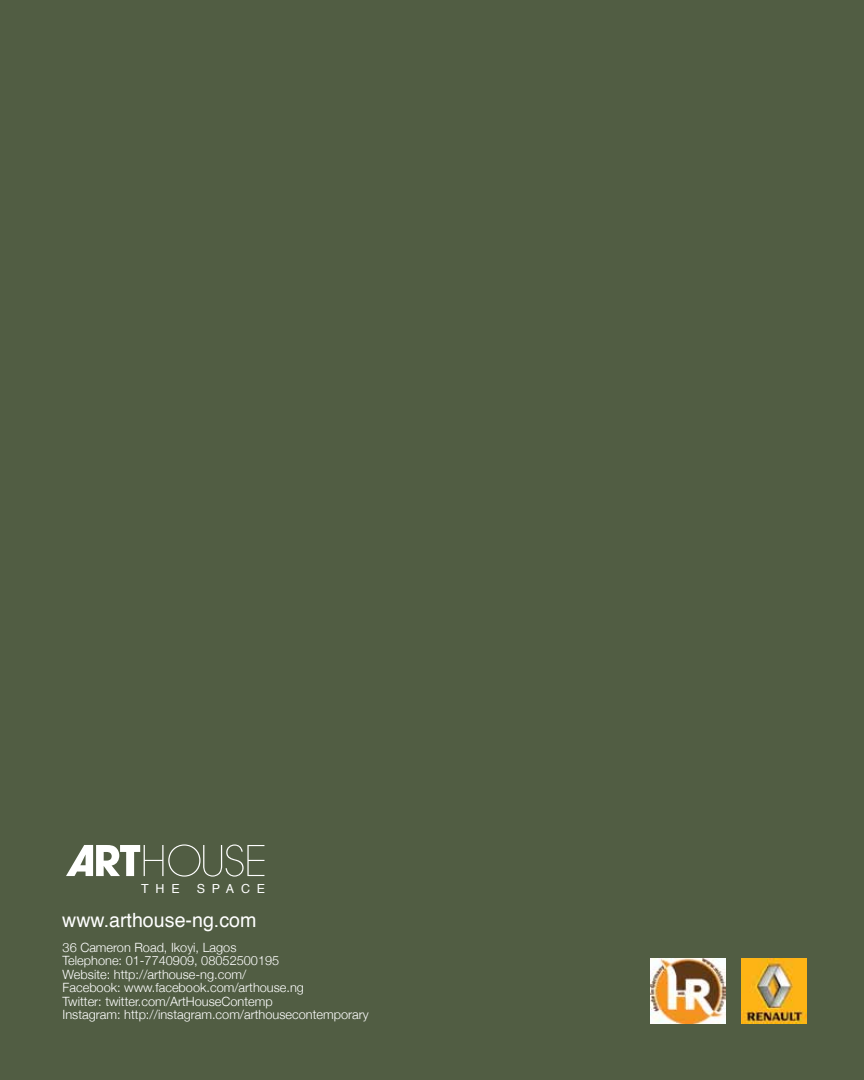
<style>
.page{position:relative;width:864px;height:1080px;background:#515d43}
.page>*{position:absolute;margin:0;border:0;box-sizing:border-box;transform-origin:0 0}
.t1{font:19.65px "Helvetica";color:#fff}
.t2{font:300 12.75px/13.5px "Helvetica Neue";color:#fff}
.t3{font:12.45px "Helvetica";letter-spacing:.54em;color:#fff}
</style>
<div class="page">
<svg style="left:66px;top:844px;width:198px;height:33px"></svg>
<img style="left:650px;top:958px;width:76px;height:66px">
<img style="left:741px;top:958px;width:66px;height:66px">
<p class="t3" style="left:141px;top:879px;width:40px">THE</p>
<p class="t3" style="left:197px;top:879px;width:70px">SPACE</p>
<h1 class="t1" style="left:62px;top:905px;width:196px">www.arthouse-ng.com</h1>
<p class="t2" style="left:63px;top:940px;width:308px">36 Cameron Road, Ikoyi, Lagos<br>Telephone: 01-7740909, 08052500195<br>Website: http://arthouse-ng.com/<br>Facebook: www.facebook.com/arthouse.ng<br>Twitter: twitter.com/ArtHouseContemp<br>Instagram: http://instagram.com/arthousecontemporary</p>
</div>
